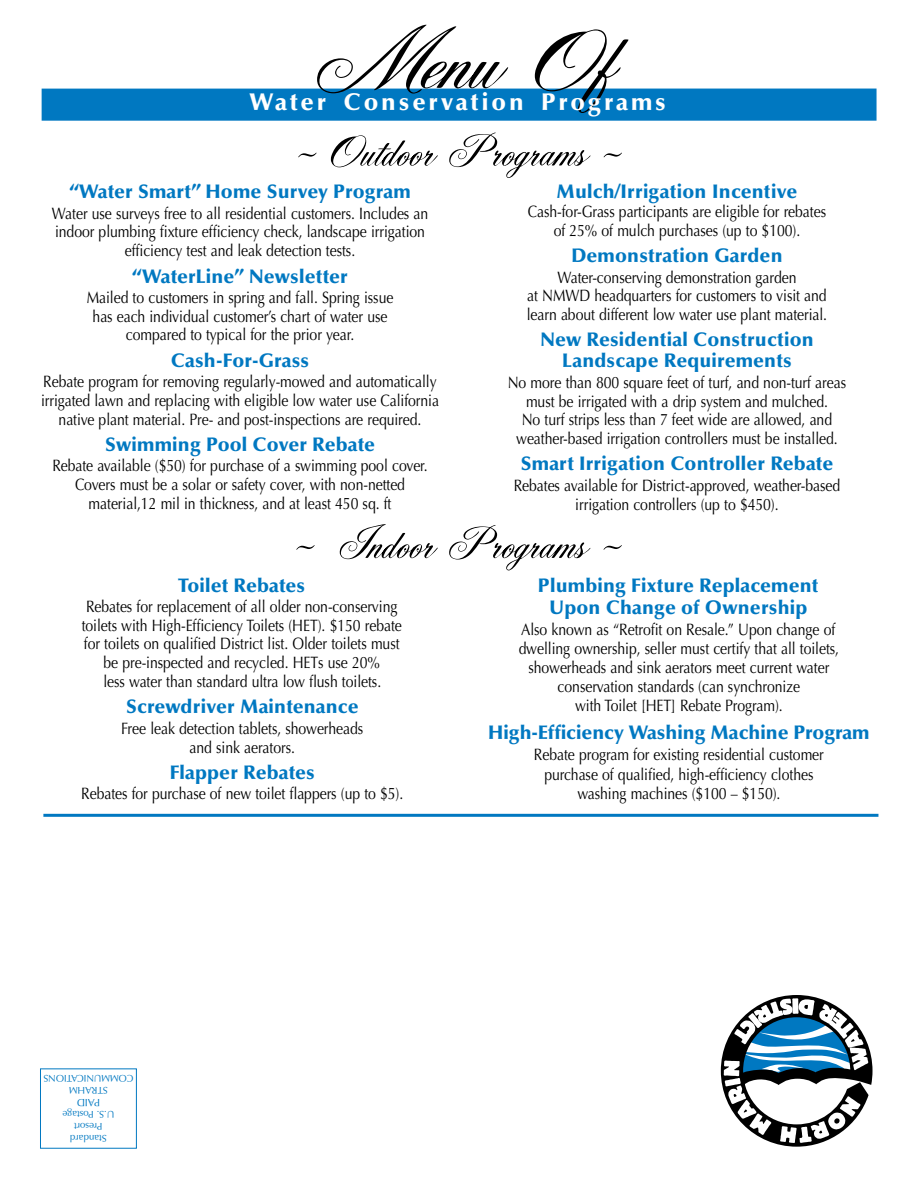
<style>
.page{position:relative;width:918px;height:1188px;background:#fff}
.page>*{position:absolute;margin:0;border:0;box-sizing:border-box;transform-origin:0 0}
.t1{font:900 24px "Optima LT Std";letter-spacing:.11em;color:#fff}
.t2{font:900 19.5px/21px "Optima LT Std";letter-spacing:.01em;color:#0078c1;text-align:center}
.t3{font:16.5px/18.8px "Optima LT Std";letter-spacing:-.005em;color:#000;text-align:center;scale:.85 1}
.t4{font:10.5px "Optima LT Std";color:#0078c1}
.t5{font:9.75px/12px "Optima LT Std";letter-spacing:-.005em;color:#0078c1;text-align:center}
</style>
<div class="page">
<div style="left:42px;top:89px;width:835px;height:32px;background:#0078c1"></div>
<svg style="left:317px;top:25px;width:312px;height:88px"></svg>
<svg style="left:298px;top:153px;width:19px;height:4px"></svg>
<svg style="left:331px;top:133px;width:260px;height:45px"></svg>
<svg style="left:604px;top:153px;width:18px;height:4px"></svg>
<svg style="left:296px;top:545px;width:19px;height:5px"></svg>
<svg style="left:340px;top:524px;width:250px;height:46px"></svg>
<svg style="left:603px;top:545px;width:19px;height:5px"></svg>
<div style="left:40px;top:1068px;width:97px;height:81px;border:1px solid #0078c1"></div>
<svg style="left:721px;top:995px;width:152px;height:152px"></svg>
<hr style="left:43px;top:814px;width:835px;height:3px;background:#0078c1">
<h1 class="t1" style="left:250px;top:88px;width:418px">Water Conservation Programs</h1>
<p class="t2" style="left:69px;top:181px;width:343px">“Water Smart” Home Survey Program</p>
<p class="t3" style="left:52px;top:204px;width:444px">Water use surveys free to all residential customers. Includes an indoor plumbing fixture efficiency check, landscape irrigation efficiency test and leak detection tests.</p>
<p class="t2" style="left:132px;top:266px;width:217px">“WaterLine” Newsletter</p>
<p class="t3" style="left:87px;top:288px;width:362px">Mailed to customers in spring and fall. Spring issue has each individual customer’s chart of water use compared to typical for the prior year.</p>
<p class="t2" style="left:171px;top:350px;width:140px">Cash-For-Grass</p>
<p class="t3" style="left:41px;top:372px;width:470px">Rebate program for removing regularly-mowed and automati- cally irrigated lawn and replacing with eligible low water use California native plant material. Pre- and post-inspections are required.</p>
<p class="t2" style="left:105px;top:434px;width:272px">Swimming Pool Cover Rebate</p>
<p class="t3" style="left:52px;top:457px;width:443px">Rebate available ($50) for purchase of a swimming pool cover.<br>Covers must be a solar or safety cover, with non-netted material,12 mil in thickness, and at least 450 sq. ft</p>
<p class="t2" style="left:178px;top:575px;width:128px">Toilet Rebates</p>
<p class="t3" style="left:82px;top:597px;width:378px">Rebates for replacement of all older non-conserving toilets with High-Efficiency Toilets (HET). $150 rebate for toilets on qualified District list. Older toilets must be pre-inspected and recycled. HETs use 20%<br>less water than standard ultra low flush toilets.</p>
<p class="t2" style="left:126px;top:697px;width:234px">Screwdriver Maintenance</p>
<p class="t3" style="left:121px;top:719px;width:286px">Free leak detection tablets, showerheads and sink aerators.</p>
<p class="t2" style="left:170px;top:762px;width:147px">Flapper Rebates</p>
<p class="t3" style="left:81px;top:785px;width:380px">Rebates for purchase of new toilet flappers (up to $5).</p>
<p class="t2" style="left:557px;top:181px;width:242px">Mulch/Irrigation Incentive</p>
<p class="t3" style="left:528px;top:202px;width:352px">Cash-for-Grass participants are eligible for rebates of 25% of mulch purchases (up to $100).</p>
<p class="t2" style="left:571px;top:245px;width:213px">Demonstration Garden</p>
<p class="t3" style="left:527px;top:268px;width:355px">Water-conserving demonstration garden<br>at NMWD headquarters for customers to visit and learn about different low water use plant material.</p>
<p class="t2" style="left:540px;top:330px;width:275px">New Residential Construction<br>Landscape Requirements</p>
<p class="t3" style="left:508px;top:373px;width:400px">No more than 800 square feet of turf, and non-turf areas must be irrigated with a drip system and mulched.<br>No turf strips less than 7 feet wide are allowed, and weather-based irrigation controllers must be installed.</p>
<p class="t2" style="left:521px;top:454px;width:314px">Smart Irrigation Controller Rebate</p>
<p class="t3" style="left:514px;top:476px;width:386px">Rebates available for District-approved, weather-based irrigation controllers (up to $450).</p>
<p class="t2" style="left:538px;top:574px;width:282px;line-height:22.5px">Plumbing Fixture Replacement<br>Upon Change of Ownership</p>
<p class="t3" style="left:519px;top:620px;width:378px;line-height:19.2px">Also known as “Retrofit on Resale.” Upon change of dwelling ownership, seller must certify that all toilets, showerheads and sink aerators meet current water conservation standards (can synchronize<br>with Toilet [HET] Rebate Program).</p>
<p class="t2" style="left:488px;top:722px;width:383px">High-Efficiency Washing Machine Program</p>
<p class="t3" style="left:534px;top:745px;width:343px;line-height:19.5px">Rebate program for existing residential customer purchase of qualified, high-efficiency clothes washing machines ($100 – $150).</p>
<p class="t5" style="left:133px;top:1096px;width:91px;rotate:-180deg">STRAHM<br>COMMUNICATIONS</p>
<p class="t4" style="left:100px;top:1109px;width:25px;rotate:-180deg">PAID</p>
<p class="t5" style="left:114px;top:1144px;width:53px;rotate:-180deg">Standard<br>Presort<br>U.S. Postage</p>
</div>
